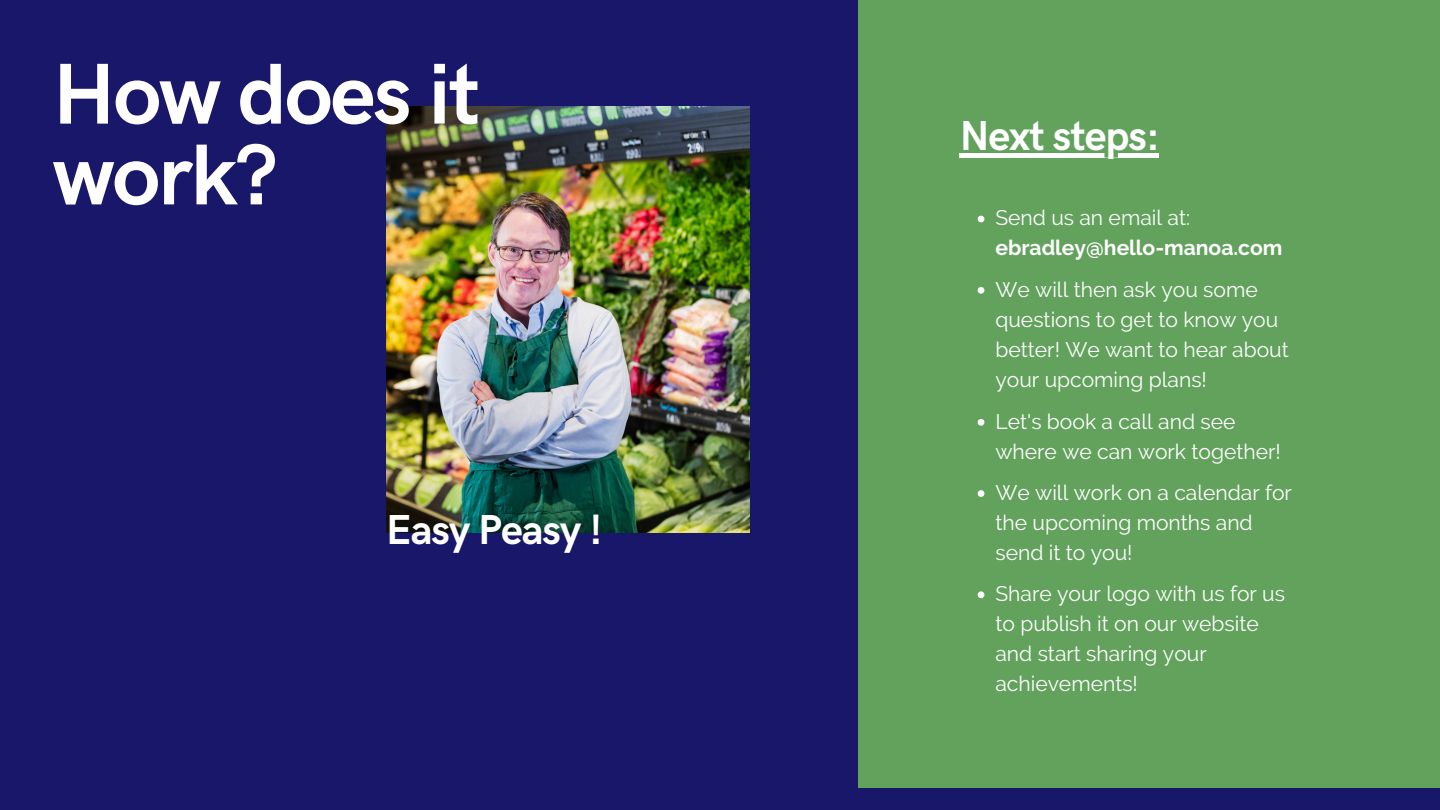
<style>
.page{position:relative;width:1440px;height:810px;background:#191769}
.page>*{position:absolute;margin:0;border:0;box-sizing:border-box;transform-origin:0 0}
.t1{font:700 86.6px/80.8px "HK Grotesk";letter-spacing:-.025em;color:#fff}
.t2{font:700 42px "HK Grotesk";letter-spacing:-.025em;color:#fff}
.t3{font:21.1px/30px "Raleway";color:#fff}
.t4{font:700 21.1px "Raleway";color:#fff}
</style>
<div class="page">
<div style="left:858px;top:0;width:582px;height:788px;background:#62a25d"></div>
<hr style="left:960px;top:153px;width:199px;height:4px;background:#fff">
<svg style="left:978px;top:216px;width:6px;height:6px"></svg>
<svg style="left:978px;top:287px;width:6px;height:7px"></svg>
<svg style="left:978px;top:419px;width:6px;height:7px"></svg>
<svg style="left:978px;top:490px;width:6px;height:7px"></svg>
<svg style="left:978px;top:591px;width:6px;height:7px"></svg>
<img style="left:386px;top:106px;width:364px;height:426px">
<h1 class="t1" style="left:53px;top:57px;width:429px">How does it work?</h1>
<h2 class="t2" style="left:386px;top:506px;width:218px">Easy Peasy !</h2>
<h2 class="t2" style="left:960px;top:113px;width:202px">Next steps:</h2>
<p class="t3" style="left:995px;top:203px;width:196px">Send us an email at:</p>
<p class="t4" style="left:995px;top:236px;width:288px">ebradley@hello-manoa.com</p>
<p class="t3" style="left:995px;top:274px;width:295px">We will then ask you some questions to get to know you better! We want to hear about your upcoming plans!</p>
<p class="t3" style="left:995px;top:406px;width:287px">Let's book a call and see where we can work together!</p>
<p class="t3" style="left:995px;top:477px;width:298px">We will work on a calendar for the upcoming months and send it to you!</p>
<p class="t3" style="left:995px;top:579px;width:291px">Share your logo with us for us to publish it on our website and start sharing your achievements!</p>
</div>
